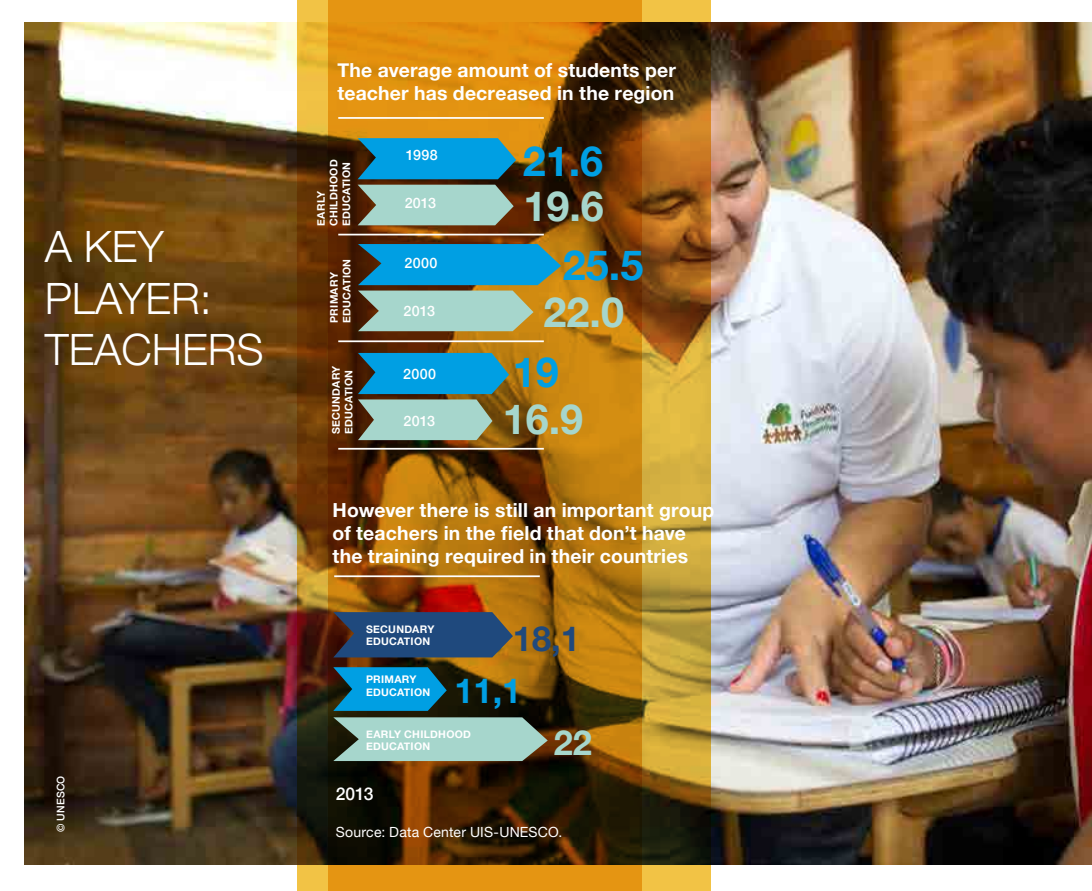
<style>
.page{position:relative;width:1092px;height:891px;background:#fff}
.page>*{position:absolute;margin:0;border:0;box-sizing:border-box;transform-origin:0 0}
.t1{font:300 43.23px/51.8px "Helvetica Neue";color:#fff}
.t2{font:700 41.3px "Helvetica Neue";color:#a6d6cc}
.t3{font:700 41.3px "Helvetica Neue";color:#009fe3}
.t4{font:700 34.3px "Helvetica Neue";color:#1f497d}
.t5{font:700 34.3px "Helvetica Neue";color:#009fe3}
.t6{font:700 34.3px "Helvetica Neue";color:#a6d6cc}
.t7{font:700 19.43px/23.3px "Helvetica Neue";letter-spacing:.01em;color:#fff}
.t8{font:500 17.5px "Helvetica Neue";color:#fff}
.t9{font:500 14.35px "Helvetica Neue";letter-spacing:.02em;color:#fff}
.t10{font:14px "Helvetica Neue";letter-spacing:.015em;color:#fff}
.t11{font:700 10.5px/12.6px "Helvetica Neue";letter-spacing:.025em;color:#fff}
.t12{font:500 10.5px "Helvetica Neue";letter-spacing:.025em;color:#fff}
</style>
<div class="page">
<img style="left:25px;top:23px;width:1066px;height:841px">
<svg style="left:642px;top:0;width:68px;height:890px;background:#a47c2a"></svg>
<svg style="left:298px;top:0;width:344px;height:890px;background:#87530b"></svg>
<svg style="left:357px;top:138px;width:159px;height:41px;background:#0c93c8"></svg>
<svg style="left:357px;top:185px;width:156px;height:40px;background:#9bc0b3"></svg>
<svg style="left:358px;top:244px;width:203px;height:87px;background:#5da3a9"></svg>
<svg style="left:358px;top:353px;width:151px;height:87px;background:#549eaa"></svg>
<hr style="left:338px;top:117px;width:206px;height:2px;background:#fff">
<hr style="left:338px;top:234px;width:206px;height:1px;background:#fff">
<hr style="left:338px;top:340px;width:206px;height:2px;background:#fff">
<hr style="left:338px;top:448px;width:206px;height:1px;background:#fff">
<hr style="left:334px;top:575px;width:205px;height:2px;background:#fff">
<svg style="left:333px;top:612px;width:180px;height:45px;background:#2a486f"></svg>
<svg style="left:333px;top:667px;width:113px;height:43px;background:#0588bd"></svg>
<svg style="left:333px;top:717px;width:214px;height:44px;background:#95beb2"></svg>
<h1 class="t1" style="left:45px;top:218px;width:221px">A KEY<br>PLAYER:<br>TEACHERS</h1>
<p class="t12" style="left:52px;top:832px;width:58px;rotate:-90deg">© UNESCO</p>
<p class="t7" style="left:337px;top:59px;width:340px">The average amount of students per teacher has decreased in the region</p>
<p class="t11" style="left:315px;top:226px;width:68px;rotate:-90deg">EARLY<br>CHILDHOOD<br>EDUCATION</p>
<p class="t11" style="left:328px;top:323px;width:66px;rotate:-90deg">PRIMARY<br>EDUCATION</p>
<p class="t11" style="left:330px;top:434px;width:70px;rotate:-90deg">SECUNDARY<br>EDUCATION</p>
<p class="t9" style="left:406px;top:144px;width:33px">1998</p>
<p class="t9" style="left:404px;top:191px;width:33px">2013</p>
<p class="t9" style="left:404px;top:252px;width:34px">2000</p>
<p class="t9" style="left:403px;top:299px;width:33px">2013</p>
<p class="t9" style="left:403px;top:362px;width:34px">2000</p>
<p class="t9" style="left:403px;top:409px;width:33px">2013</p>
<h2 class="t3" style="left:522px;top:129px;width:82px">21.6</h2>
<h2 class="t2" style="left:523px;top:174px;width:82px">19.6</h2>
<h2 class="t3" style="left:563px;top:233px;width:82px">25.5</h2>
<h2 class="t2" style="left:543px;top:280px;width:82px">22.0</h2>
<h2 class="t3" style="left:512px;top:340px;width:47px">19</h2>
<h2 class="t2" style="left:503px;top:387px;width:82px">16.9</h2>
<p class="t7" style="left:332px;top:498px;width:383px">However there is still an important group of teachers in the field that don’t have the training required in their countries</p>
<p class="t11" style="left:366px;top:623px;width:70px">SECUNDARY<br>EDUCATION</p>
<p class="t11" style="left:366px;top:673px;width:66px">PRIMARY<br>EDUCATION</p>
<p class="t11" style="left:366px;top:727px;width:106px">EARLY CHILDHOOD<br>EDUCATION</p>
<h3 class="t4" style="left:513px;top:611px;width:68px">18,1</h3>
<h3 class="t5" style="left:454px;top:663px;width:68px">11,1</h3>
<h3 class="t6" style="left:553px;top:715px;width:40px">22</h3>
<p class="t8" style="left:336px;top:779px;width:39px">2013</p>
<p class="t10" style="left:336px;top:822px;width:228px">Source: Data Center UIS-UNESCO.</p>
</div>
